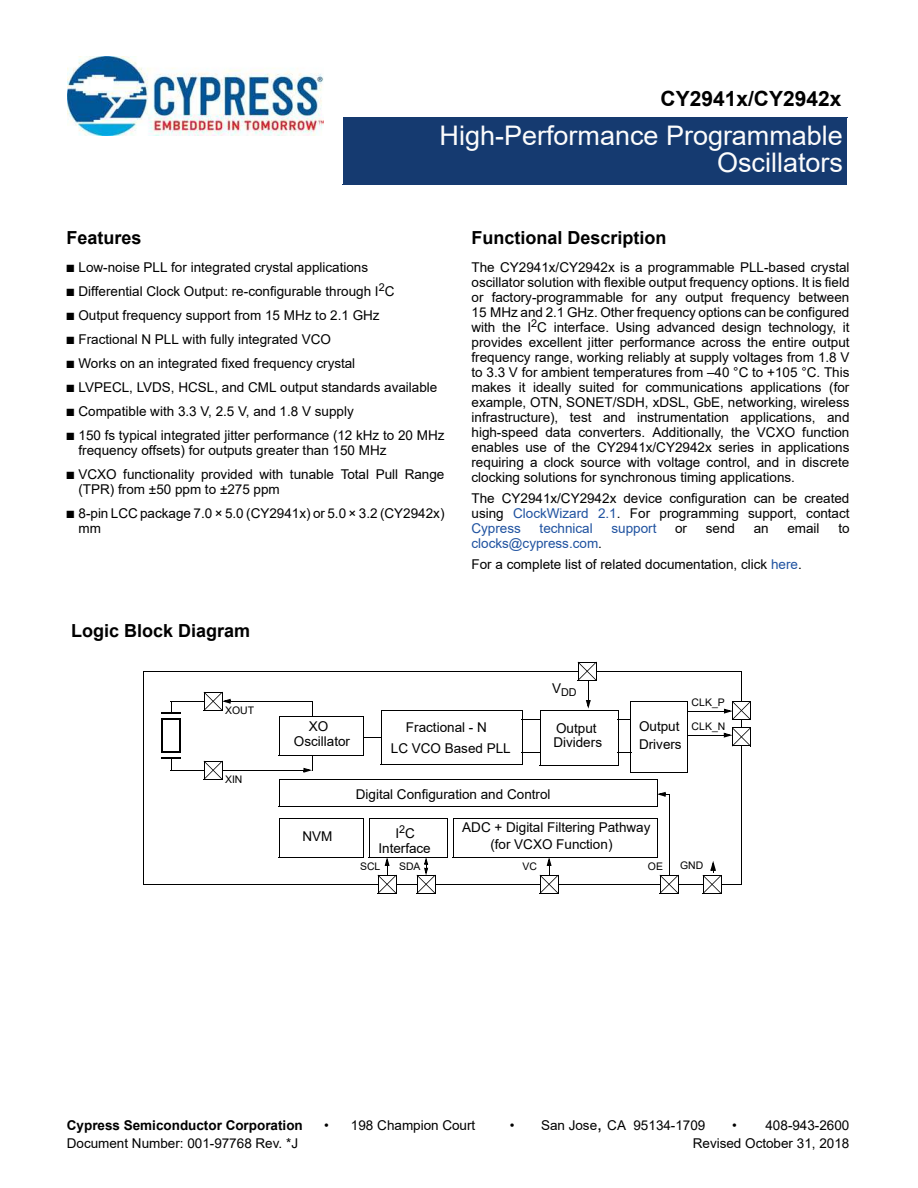
<style>
.page{position:relative;width:918px;height:1188px;background:#fff}
.page>*{position:absolute;margin:0;border:0;box-sizing:border-box;transform-origin:0 0}
.t1{font:27px/27px "Arial";color:#fcfcfc;text-align:right}
.t2{font:700 21px "Arial";color:#000}
.t3{font:700 18px "Arial";color:#000}
.t4{font:13.5px/15px "Arial";color:#000}
.t5{font:700 13.5px "Arial";color:#000}
.t6{font:13.5px "Arial";color:#1f52a0}
.t7{font:10.8px "Arial";color:#000}
.t8{font:10.5px "Arial";letter-spacing:.005em;color:#000}
.s1{color:#1f52a0}
.s2{font-size:18px}
</style>
<div class="page">
<img style="left:68px;top:57px;width:255px;height:79px">
<div style="left:343px;top:117px;width:504px;height:67px;background:#153a70"></div>
<hr style="left:847px;top:117px;width:1px;height:68px;background:#153a70">
<hr style="left:343px;top:184px;width:504px;height:1px;background:#153a70">
<hr style="left:630px;top:701px;width:58px;height:1px;background:#000">
<hr style="left:688px;top:702px;width:1px;height:70px;background:#000">
<hr style="left:630px;top:772px;width:58px;height:1px;background:#000">
<hr style="left:630px;top:701px;width:1px;height:71px;background:#000">
<hr style="left:381px;top:710px;width:141px;height:1px;background:#000">
<hr style="left:522px;top:710px;width:1px;height:55px;background:#000">
<hr style="left:381px;top:764px;width:141px;height:1px;background:#000">
<hr style="left:381px;top:710px;width:1px;height:54px;background:#000">
<hr style="left:279px;top:716px;width:84px;height:1px;background:#000">
<hr style="left:363px;top:716px;width:1px;height:40px;background:#000">
<hr style="left:279px;top:755px;width:84px;height:1px;background:#000">
<hr style="left:279px;top:716px;width:1px;height:39px;background:#000">
<hr style="left:540px;top:710px;width:78px;height:1px;background:#000">
<hr style="left:618px;top:710px;width:1px;height:56px;background:#000">
<hr style="left:540px;top:765px;width:78px;height:1px;background:#000">
<hr style="left:540px;top:710px;width:1px;height:55px;background:#000">
<hr style="left:279px;top:779px;width:378px;height:1px;background:#000">
<hr style="left:279px;top:806px;width:378px;height:1px;background:#000">
<svg style="left:279px;top:780px;width:1px;height:26px"></svg>
<hr style="left:279px;top:818px;width:84px;height:1px;background:#000">
<hr style="left:363px;top:818px;width:1px;height:40px;background:#000">
<hr style="left:279px;top:857px;width:84px;height:1px;background:#000">
<hr style="left:279px;top:818px;width:1px;height:39px;background:#000">
<hr style="left:369px;top:818px;width:78px;height:1px;background:#000">
<hr style="left:447px;top:818px;width:1px;height:40px;background:#000">
<hr style="left:369px;top:857px;width:78px;height:1px;background:#000">
<hr style="left:369px;top:818px;width:1px;height:39px;background:#000">
<hr style="left:453px;top:818px;width:204px;height:1px;background:#000">
<hr style="left:657px;top:818px;width:1px;height:40px;background:#000">
<hr style="left:453px;top:857px;width:204px;height:1px;background:#000">
<hr style="left:453px;top:818px;width:1px;height:39px;background:#000">
<svg style="left:523px;top:719px;width:17px;height:1px"></svg>
<svg style="left:523px;top:752px;width:17px;height:1px"></svg>
<hr style="left:688px;top:711px;width:36px;height:1px;background:#000">
<hr style="left:688px;top:735px;width:36px;height:1px;background:#000">
<hr style="left:230px;top:701px;width:82px;height:1px;background:#000">
<hr style="left:222px;top:770px;width:82px;height:1px;background:#000">
<svg style="left:312px;top:701px;width:1px;height:15px"></svg>
<svg style="left:303px;top:756px;width:10px;height:17px"></svg>
<hr style="left:143px;top:671px;width:599px;height:1px;background:#000">
<hr style="left:741px;top:671px;width:1px;height:214px;background:#000">
<hr style="left:143px;top:884px;width:598px;height:1px;background:#000">
<hr style="left:143px;top:671px;width:1px;height:213px;background:#000">
<svg style="left:660px;top:875px;width:19px;height:19px"></svg>
<svg style="left:204px;top:692px;width:27px;height:19px"></svg>
<svg style="left:204px;top:761px;width:19px;height:19px"></svg>
<svg style="left:724px;top:701px;width:27px;height:19px"></svg>
<svg style="left:724px;top:727px;width:27px;height:20px"></svg>
<svg style="left:364px;top:737px;width:17px;height:1px"></svg>
<svg style="left:703px;top:861px;width:19px;height:33px"></svg>
<svg style="left:578px;top:662px;width:19px;height:47px"></svg>
<hr style="left:669px;top:794px;width:1px;height:82px;background:#000">
<svg style="left:540px;top:858px;width:19px;height:36px"></svg>
<svg style="left:417px;top:858px;width:19px;height:36px"></svg>
<svg style="left:378px;top:858px;width:19px;height:36px"></svg>
<hr style="left:179px;top:719px;width:2px;height:34px;background:#000">
<hr style="left:161px;top:719px;width:2px;height:33px;background:#000">
<hr style="left:171px;top:701px;width:33px;height:1px;background:#000">
<hr style="left:171px;top:770px;width:33px;height:1px;background:#000">
<svg style="left:161px;top:701px;width:20px;height:19px"></svg>
<svg style="left:161px;top:752px;width:20px;height:19px"></svg>
<svg style="left:657px;top:779px;width:12px;height:28px"></svg>
<h2 class="t2" style="left:661px;top:84px;width:182px">CY2941x/CY2942x</h2>
<h1 class="t1" style="left:440px;top:122px;width:405px">High-Performance Programmable<br>Oscillators</h1>
<h3 class="t3" style="left:67px;top:225px;width:76px">Features</h3>
<p class="t4" style="left:67px;top:260px;width:303px">■ Low-noise PLL for integrated crystal applications</p>
<p class="t4" style="left:67px;top:284px;width:329px">■ Differential Clock Output: re-configurable through I<sup>2</sup>C</p>
<p class="t4" style="left:67px;top:308px;width:315px">■ Output frequency support from 15 MHz to 2.1 GHz</p>
<p class="t4" style="left:67px;top:332px;width:266px">■ Fractional N PLL with fully integrated VCO</p>
<p class="t4" style="left:67px;top:356px;width:290px">■ Works on an integrated fixed frequency crystal</p>
<p class="t4" style="left:67px;top:380px;width:372px">■ LVPECL, LVDS, HCSL, and CML output standards available</p>
<p class="t4" style="left:67px;top:404px;width:289px">■ Compatible with 3.3 V, 2.5 V, and 1.8 V supply</p>
<p class="t4" style="left:78px;top:428px;width:368px;text-indent:-12px">■ 150 fs typical integrated jitter performance (12 kHz to 20 MHz frequency offsets) for outputs greater than 150 MHz</p>
<p class="t4" style="left:78px;top:467px;width:368px;text-indent:-12px">■ VCXO functionality provided with tunable Total Pull Range (TPR) from ±50 ppm to ±275 ppm</p>
<p class="t4" style="left:78px;top:506px;width:368px;text-indent:-12px">■ 8-pin LCC package 7.0 × 5.0 (CY2941x) or 5.0 × 3.2 (CY2942x) mm</p>
<h3 class="t3" style="left:71px;top:618px;width:180px">Logic Block Diagram</h3>
<p class="t8" style="left:225px;top:703px;width:31px">XOUT</p>
<h3 class="t3" style="left:472px;top:225px;width:196px">Functional Description</h3>
<p class="t4" style="left:472px;top:260px;width:380px;text-align:justify">The CY2941x/CY2942x is a programmable PLL-based crystal oscillator solution with flexible output frequency options. It is field or factory-programmable for any output frequency between 15 MHz and 2.1 GHz. Other frequency options can be configured with the I<sup>2</sup>C interface. Using advanced design technology, it provides excellent jitter performance across the entire output frequency range, working reliably at supply voltages from 1.8 V to 3.3 V for ambient temperatures from –40 °C to +105 °C. This makes it ideally suited for communications applications (for example, OTN, SONET/SDH, xDSL, GbE, networking, wireless infrastructure), test and instrumentation applications, and high-speed data converters. Additionally, the VCXO function enables use of the CY2941x/CY2942x series in applications requiring a clock source with voltage control, and in discrete clocking solutions for synchronous timing applications.</p>
<p class="t4" style="left:472px;top:491px;width:380px;text-align:justify">The CY2941x/CY2942x device configuration can be created using <span class="s1">ClockWizard 2.1</span>. For programming support, contact <span class="s1">Cypress</span></p>
<p class="t6" style="left:540px;top:519px;width:55px">technical</p>
<p class="t6" style="left:612px;top:519px;width:46px">support</p>
<p class="t4" style="left:675px;top:521px;width:13px">or</p>
<p class="t4" style="left:706px;top:521px;width:31px">send</p>
<p class="t4" style="left:754px;top:521px;width:16px">an</p>
<p class="t4" style="left:787px;top:521px;width:34px">email</p>
<p class="t4" style="left:838px;top:521px;width:13px">to</p>
<p class="t4" style="left:472px;top:533px;width:332px;line-height:21px"><span class="s1">clocks@cypress.com</span>.<br>For a complete list of related documentation, click <span class="s1">here</span>.</p>
<p class="t7" style="left:552px;top:685px;width:26px"><sup>V</sup>DD</p>
<p class="t8" style="left:692px;top:695px;width:35px">CLK_P</p>
<p class="t8" style="left:225px;top:772px;width:19px">XIN</p>
<p class="t4" style="left:294px;top:719px;width:58px;text-align:center">XO<br>Oscillator</p>
<p class="t4" style="left:391px;top:717px;width:121px;line-height:20.9px;text-indent:15px">Fractional - N<br>LC VCO Based PLL</p>
<p class="t4" style="left:553px;top:721px;width:50px;line-height:14.5px">Output<br>Dividers</p>
<p class="t4" style="left:639px;top:718px;width:44px;line-height:18px">Output<br>Drivers</p>
<p class="t4" style="left:356px;top:787px;width:196px">Digital Configuration and Control</p>
<p class="t4" style="left:302px;top:829px;width:31px">NVM</p>
<p class="t4" style="left:378px;top:826px;width:54px;text-align:center">I<sup>2</sup>C<br>Interface</p>
<p class="t4" style="left:490px;top:819px;width:162px;line-height:17px;text-indent:-28px">ADC + Digital Filtering Pathway (for VCXO Function)</p>
<p class="t8" style="left:692px;top:719px;width:35px">CLK_N</p>
<p class="t8" style="left:360px;top:859px;width:22px">SCL</p>
<p class="t8" style="left:399px;top:859px;width:23px">SDA</p>
<p class="t8" style="left:523px;top:859px;width:16px">VC</p>
<p class="t8" style="left:648px;top:859px;width:17px">OE</p>
<p class="t8" style="left:680px;top:858px;width:25px">GND</p>
<p class="t5" style="left:67px;top:1116px;width:237px">Cypress Semiconductor Corporation</p>
<p class="t4" style="left:324px;top:1118px;width:153px">• 198 Champion Court</p>
<p class="t4" style="left:510px;top:1118px;width:197px">• San Jose<span class="s2">,</span> CA 95134-1709</p>
<p class="t4" style="left:732px;top:1118px;width:119px">• 408-943-2600</p>
<p class="t4" style="left:67px;top:1136px;width:233px">Document Number: 001-97768 Rev. *J</p>
<p class="t4" style="left:693px;top:1136px;width:158px">Revised October 31, 2018</p>
</div>
